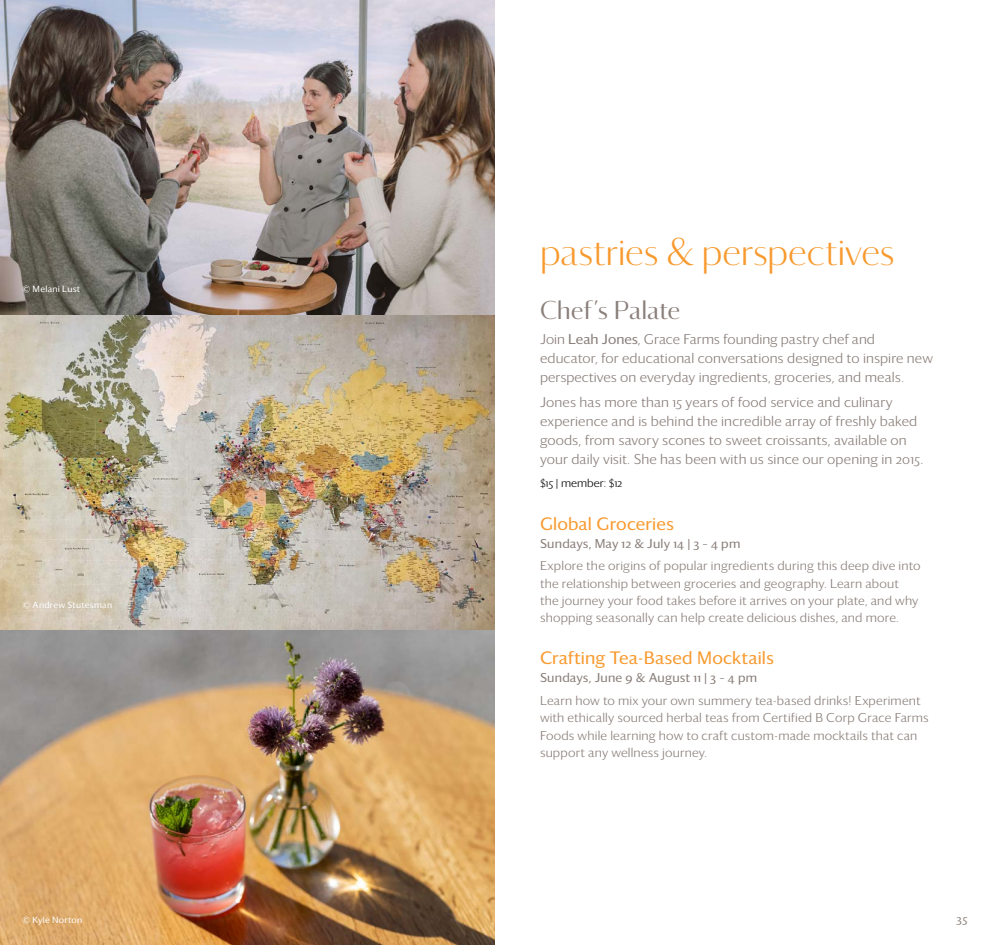
<style>
.page{position:relative;width:990px;height:945px;background:#fff}
.page>*{position:absolute;margin:0;border:0;box-sizing:border-box;transform-origin:0 0}
.t1{font:300 37.5px "Darby Sans Poster";letter-spacing:.01em;color:#f89a2f}
.t2{font:25px "Darby Sans Poster";letter-spacing:.015em;color:#897e79}
.t3{font:17.5px "Darby Sans";letter-spacing:.005em;color:#f89a2f}
.t4{font:300 13.75px/19px "Darby Sans";letter-spacing:.01em;color:#897e79}
.t5{font:300 12.5px/17.2px "Darby Sans";letter-spacing:.015em;color:#897e79}
.t6{font:12.5px "Darby Sans";letter-spacing:.015em;color:#897e79}
.t7{font:300 11.25px "Darby Sans";color:#000}
.t8{font:11.25px "Darby Sans";color:#897e79}
.t9{font:8.75px "Darby Sans";letter-spacing:.03em;color:#fff}
.s1{font-weight:400}
</style>
<div class="page">
<img style="left:0;top:0;width:495px;height:315px">
<img style="left:0;top:630px;width:495px;height:315px">
<img style="left:0;top:315px;width:495px;height:315px">
<p class="t9" style="left:22px;top:283px;width:59px">© Melani Lust</p>
<p class="t9" style="left:22px;top:598px;width:91px">© Andrew Stutesman</p>
<p class="t9" style="left:22px;top:913px;width:61px">© Kyle Norton</p>
<h1 class="t1" style="left:540px;top:225px;width:356px">pastries &amp; perspectives</h1>
<h2 class="t2" style="left:540px;top:292px;width:142px">Chef’s Palate</h2>
<p class="t4" style="left:540px;top:329px;width:394px">Join <span class="s1">Leah Jones</span>, Grace Farms founding pastry chef and educator, for educational conversations designed to inspire new perspectives on everyday ingredients, groceries, and meals.</p>
<p class="t4" style="left:540px;top:392px;width:385px">Jones has more than 15 years of food service and culinary experience and is behind the incredible array of freshly baked goods, from savory scones to sweet croissants, available on your daily visit. She has been with us since our opening in 2015.</p>
<p class="t7" style="left:540px;top:475px;width:84px">$15 | member: $12</p>
<h3 class="t3" style="left:540px;top:511px;width:136px">Global Groceries</h3>
<p class="t6" style="left:540px;top:534px;width:202px">Sundays, May 12 &amp; July 14 | 3 – 4 pm</p>
<p class="t5" style="left:540px;top:557px;width:382px">Explore the origins of popular ingredients during this deep dive into the relationship between groceries and geography. Learn about the journey your food takes before it arrives on your plate, and why shopping seasonally can help create delicious dishes, and more.</p>
<h3 class="t3" style="left:540px;top:646px;width:236px">Crafting Tea-Based Mocktails</h3>
<p class="t6" style="left:540px;top:669px;width:219px">Sundays, June 9 &amp; August 11 | 3 – 4 pm</p>
<p class="t5" style="left:540px;top:692px;width:390px">Learn how to mix your own summery tea-based drinks! Experiment with ethically sourced herbal teas from Certified B Corp Grace Farms Foods while learning how to craft custom-made mocktails that can support any wellness journey.</p>
<p class="t8" style="left:957px;top:911px;width:12px">35</p>
</div>
